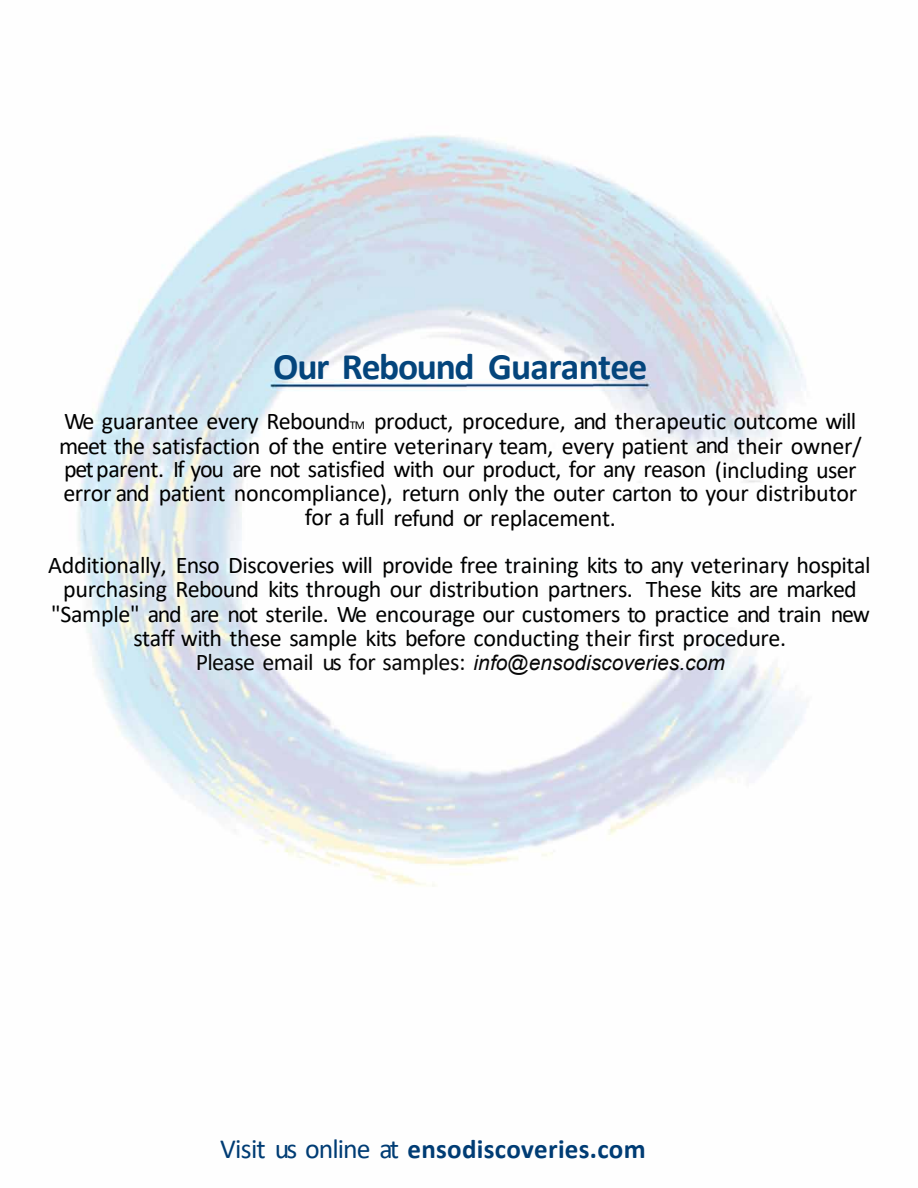
<style>
.page{position:relative;width:918px;height:1188px;background:#fff}
.page>*{position:absolute;margin:0;border:0;box-sizing:border-box;transform-origin:0 0}
.t1{font:700 37.5px "Calibri";letter-spacing:-.025em;color:#04457c}
.t2{font:700 27px "Calibri";letter-spacing:.01em;color:#003c74}
.t3{font:24px/24.2px "Calibri";letter-spacing:-.02em;color:#000101;text-align:center}
.t4{font:24px/24px "Calibri";letter-spacing:-.02em;color:#000;text-align:center}
.s1{font-size:12px}
.s2{color:#070707}
.s3{font-family:"Arial";font-style:italic;font-size:21px;color:#070707}
.s4{font-weight:400;font-size:27.75px}
</style>
<div class="page">
<img style="left:78px;top:135px;width:728px;height:752px">
<h1 class="t1" style="left:273px;top:340px;width:376px">Our Rebound Guarantee</h1>
<p class="t4" style="left:59px;top:409px;width:804px">We guarantee every Rebound<span class="s1">TM</span> product, procedure, and therapeutic outcome will meet the satisfaction of the entire veterinary team, every patient and their owner/ pet parent. If you are not satisfied with our product, for any reason (including user error and patient noncompliance), return only the outer carton to your distributor for a full refund or replacement.</p>
<p class="t3" style="left:48px;top:553px;width:824px">Additionally, Enso Discoveries will provide free training kits to any veterinary hospital purchasing Rebound kits through our distribution partners. These kits are marked "Sample" and are not sterile. We encourage our customers to practice and train new staff with these sample kits before conducting their first procedure.<br><span class="s2">Please email us for samples:</span> <span class="s3">info@ensodiscoveries.com</span></p>
<p class="t2" style="left:220px;top:1130px;width:427px"><span class="s4">Visit us online at</span> ensodiscoveries.com</p>
</div>
